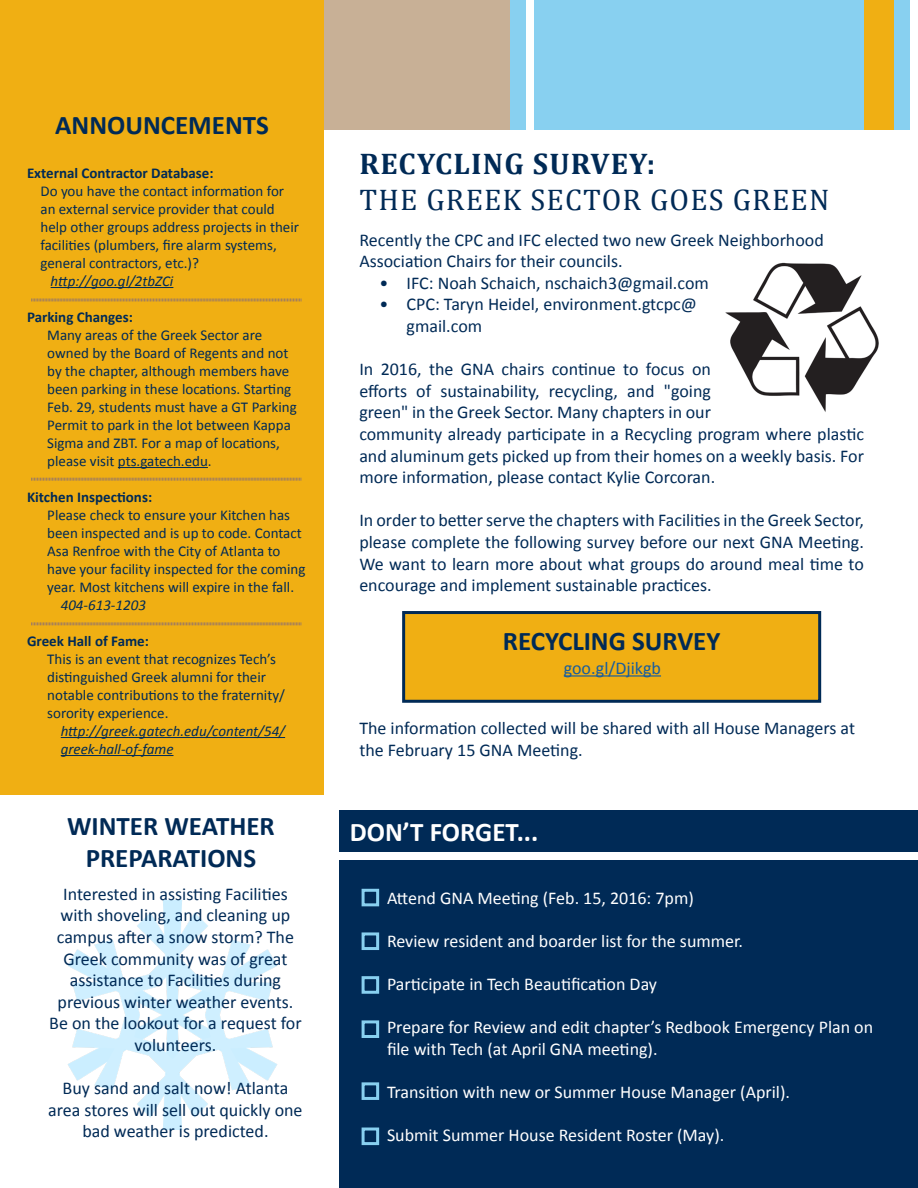
<style>
.page{position:relative;width:918px;height:1188px;background:#fff}
.page>*{position:absolute;margin:0;border:0;box-sizing:border-box;transform-origin:0 0}
.t1{font:30px "Cambria";letter-spacing:.04em;color:#002a56}
.t2{font:700 30px "Cambria";letter-spacing:.04em;color:#002a56}
.t3{font:700 27px "Calibri";color:#002a56}
.t4{font:700 27px "Calibri";color:#fff}
.t5{font:18px/21.6px "Calibri";color:#002a56}
.t6{font:18px/21.6px "Calibri";color:#fff}
.t7{font:18px "Calibri";color:#175d9e}
.t8{font:15px/18px "Calibri";color:#002a56}
.t9{font:italic 15px/18px "Calibri";color:#002a56}
.t10{font:700 15px "Calibri";color:#002a56}
</style>
<div class="page">
<img style="left:68px;top:900px;width:209px;height:230px">
<div style="left:339px;top:810px;width:579px;height:378px;background:#002a56"></div>
<div style="left:339px;top:853px;width:579px;height:7px;background:#fff"></div>
<div style="left:0;top:0;width:324px;height:794px;background:#f0af13"></div>
<div style="left:894px;top:0;width:16px;height:130px;background:#88d0f0"></div>
<div style="left:864px;top:0;width:30px;height:130px;background:#f0af13"></div>
<div style="left:534px;top:0;width:330px;height:130px;background:#88d0f0"></div>
<div style="left:510px;top:0;width:16px;height:130px;background:#88d0f0"></div>
<div style="left:324px;top:0;width:186px;height:130px;background:#c8b096"></div>
<div style="left:362px;top:889px;width:17px;height:17px;border:3px solid #88d0f0"></div>
<div style="left:362px;top:932px;width:17px;height:18px;border:3px solid #88d0f0"></div>
<div style="left:362px;top:976px;width:17px;height:18px;border:3px solid #88d0f0"></div>
<hr style="left:51px;top:287px;width:122px;height:1px;background:#002a56">
<hr style="left:118px;top:467px;width:90px;height:1px;background:#002a56">
<hr style="left:61px;top:737px;width:224px;height:1px;background:#002a56">
<hr style="left:61px;top:755px;width:112px;height:1px;background:#002a56">
<svg style="left:31px;top:298px;width:271px;height:3px"></svg>
<svg style="left:31px;top:478px;width:271px;height:3px"></svg>
<div style="left:362px;top:1020px;width:17px;height:18px;border:3px solid #88d0f0"></div>
<svg style="left:31px;top:622px;width:271px;height:3px"></svg>
<div style="left:362px;top:1082px;width:17px;height:18px;border:3px solid #88d0f0"></div>
<div style="left:362px;top:1128px;width:17px;height:17px;border:3px solid #88d0f0"></div>
<img style="left:725px;top:262px;width:154px;height:150px">
<div style="left:402px;top:611px;width:419px;height:92px;background:#f0af13;border:3px solid #002a56"></div>
<hr style="left:564px;top:675px;width:97px;height:2px;background:#175d9e">
<p class="t3" style="left:55px;top:108px;width:215px">ANNOUNCEMENTS</p>
<p class="t10" style="left:27px;top:163px;width:188px">External Contractor Database:</p>
<p class="t8" style="left:40px;top:182px;width:260px">Do you have the contact information for an external service provider that could help other groups address projects in their facilities (plumbers, fire alarm systems, general contractors, etc.)?</p>
<p class="t9" style="left:51px;top:271px;width:124px">http://goo.gl/2tbZCi</p>
<p class="t10" style="left:27px;top:307px;width:107px">Parking Changes:</p>
<p class="t8" style="left:47px;top:326px;width:251px">Many areas of the Greek Sector are owned by the Board of Regents and not by the chapter, although members have been parking in these locations. Starting Feb. 29, students must have a GT Parking Permit to park in the lot between Kappa Sigma and ZBT. For a map of locations, please visit pts.gatech.edu.</p>
<p class="t10" style="left:27px;top:487px;width:127px">Kitchen Inspections:</p>
<p class="t8" style="left:47px;top:506px;width:260px">Please check to ensure your Kitchen has been inspected and is up to code. Contact Asa Renfroe with the City of Atlanta to have your facility inspected for the coming year. Most kitchens will expire in the fall.</p>
<p class="t9" style="left:61px;top:595px;width:87px">404-613-1203</p>
<p class="t10" style="left:27px;top:631px;width:124px">Greek Hall of Fame:</p>
<p class="t8" style="left:47px;top:650px;width:239px">This is an event that recognizes Tech’s distinguished Greek alumni for their notable contributions to the fraternity/ sorority experience.</p>
<p class="t9" style="left:61px;top:721px;width:226px">http://greek.gatech.edu/content/54/ greek-hall-of-fame</p>
<p class="t3" style="left:67px;top:809px;width:209px">WINTER WEATHER</p>
<p class="t3" style="left:86px;top:841px;width:172px">PREPARATIONS</p>
<p class="t5" style="left:63px;top:883px;width:226px">Interested in assisting Facilities</p>
<p class="t5" style="left:61px;top:905px;width:231px">with shoveling, and cleaning up</p>
<p class="t5" style="left:57px;top:926px;width:239px">campus after a snow storm? The</p>
<p class="t5" style="left:63px;top:948px;width:225px">Greek community was of great</p>
<p class="t5" style="left:70px;top:970px;width:213px">assistance to Facilities during</p>
<p class="t5" style="left:58px;top:991px;width:237px">previous winter weather events.</p>
<p class="t5" style="left:49px;top:1013px;width:254px">Be on the lookout for a request for</p>
<p class="t5" style="left:135px;top:1034px;width:83px">volunteers.</p>
<p class="t5" style="left:63px;top:1078px;width:227px">Buy sand and salt now! Atlanta</p>
<p class="t5" style="left:48px;top:1099px;width:256px">area stores will sell out quickly one</p>
<p class="t5" style="left:82px;top:1121px;width:188px">bad weather is predicted.</p>
<p class="t2" style="left:359px;top:142px;width:297px">RECYCLING SURVEY:</p>
<p class="t1" style="left:359px;top:182px;width:472px">THE GREEK SECTOR GOES GREEN</p>
<p class="t5" style="left:359px;top:229px;width:466px">Recently the CPC and IFC elected two new Greek Neighborhood<br>Association Chairs for their councils.</p>
<p class="t5" style="left:380px;top:272px;width:331px">• IFC: Noah Schaich, nschaich3@gmail.com</p>
<p class="t5" style="left:407px;top:294px;width:292px;text-indent:-27px">• CPC: Taryn Heidel, environment.gtcpc@ gmail.com</p>
<p class="t5" style="left:359px;top:358px;width:506px">In 2016, the GNA chairs continue to focus on<br>efforts of sustainability, recycling, and "going<br>green" in the Greek Sector. Many chapters in our<br>community already participate in a Recycling program where plastic and aluminum gets picked up from their homes on a weekly basis. For more information, please contact Kylie Corcoran.</p>
<p class="t5" style="left:359px;top:510px;width:506px;text-align:justify">In order to better serve the chapters with Facilities in the Greek Sector, please complete the following survey before our next GNA Meeting.<br>We want to learn more about what groups do around meal time to encourage and implement sustainable practices.</p>
<p class="t3" style="left:503px;top:624px;width:219px">RECYCLING SURVEY</p>
<p class="t7" style="left:564px;top:657px;width:99px">goo.gl/Djikgb</p>
<p class="t5" style="left:359px;top:718px;width:497px">The information collected will be shared with all House Managers at the February 15 GNA Meeting.</p>
<p class="t4" style="left:350px;top:815px;width:190px">DON’T FORGET...</p>
<p class="t6" style="left:387px;top:887px;width:308px">Attend GNA Meeting (Feb. 15, 2016: 7pm)</p>
<p class="t6" style="left:387px;top:930px;width:358px">Review resident and boarder list for the summer.</p>
<p class="t6" style="left:387px;top:973px;width:272px">Participate in Tech Beautification Day</p>
<p class="t6" style="left:387px;top:1017px;width:488px">Prepare for Review and edit chapter’s Redbook Emergency Plan on file with Tech (at April GNA meeting).</p>
<p class="t6" style="left:387px;top:1081px;width:405px">Transition with new or Summer House Manager (April).</p>
<p class="t6" style="left:387px;top:1125px;width:339px">Submit Summer House Resident Roster (May).</p>
</div>
